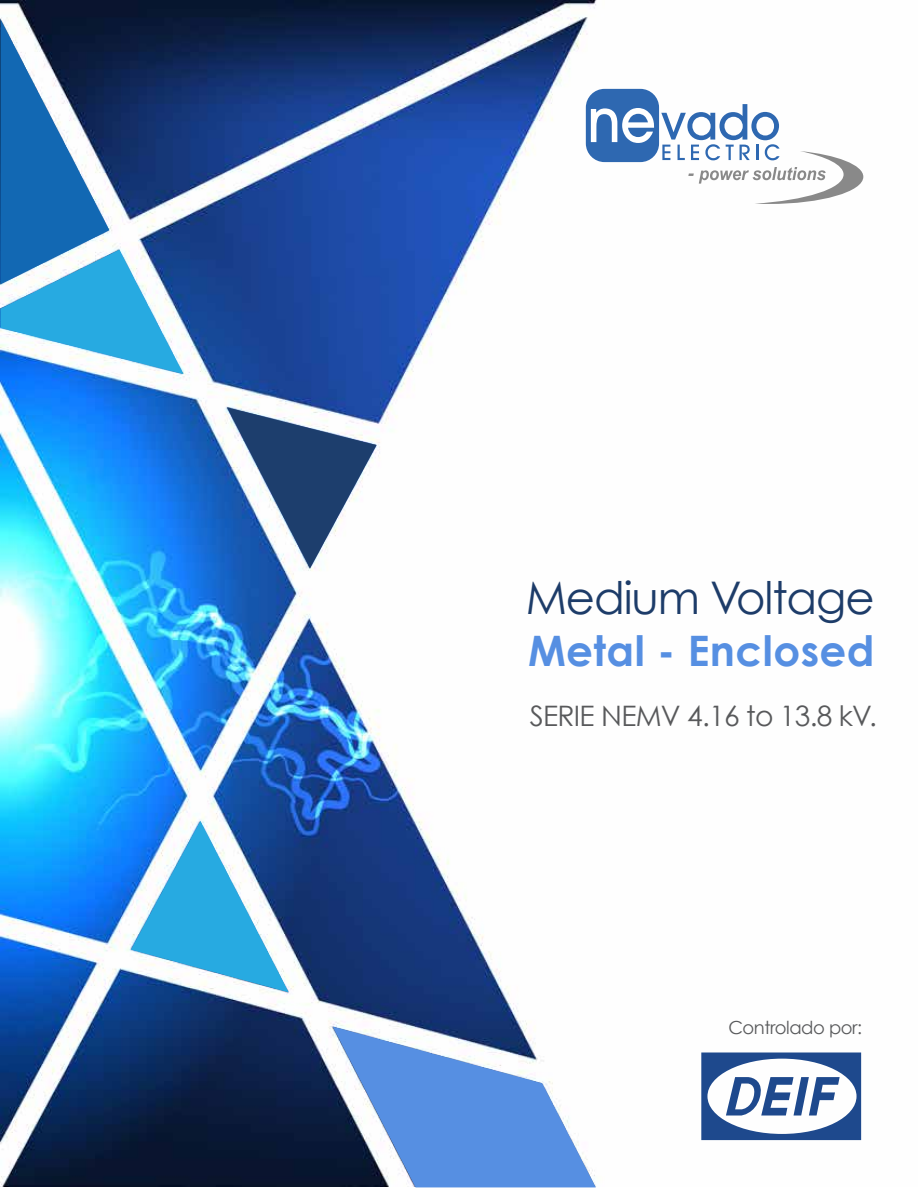
<style>
.page{position:relative;width:918px;height:1188px;background:#fff}
.page>*{position:absolute;margin:0;border:0;box-sizing:border-box;transform-origin:0 0}
.t1{font:45px "Century Gothic";letter-spacing:-.025em;color:#1d3c69}
.t2{font:700 42px "Century Gothic";letter-spacing:.01em;color:#568fe2}
.t3{font:28.2px "Century Gothic";letter-spacing:-.025em;color:#58595b}
.t4{font:18px "Century Gothic";letter-spacing:-.025em;color:#58595b}
</style>
<div class="page">
<img style="left:0;top:1px;width:864px;height:1185px">
<svg style="left:227px;top:407px;width:150px;height:162px"></svg>
<svg style="left:0;top:19px;width:184px;height:355px"></svg>
<svg style="left:333px;top:1027px;width:263px;height:160px"></svg>
<svg style="left:131px;top:821px;width:158px;height:171px"></svg>
<svg style="left:586px;top:89px;width:277px;height:115px"></svg>
<svg style="left:701px;top:1053px;width:160px;height:87px"></svg>
<h1 class="t1" style="left:526px;top:566px;width:350px">Medium Voltage</h1>
<h2 class="t2" style="left:528px;top:619px;width:348px">Metal - Enclosed</h2>
<p class="t3" style="left:530px;top:696px;width:349px">SERIE NEMV 4.16 to 13.8 kV.</p>
<p class="t4" style="left:728px;top:1015px;width:135px">Controlado por:</p>
</div>
